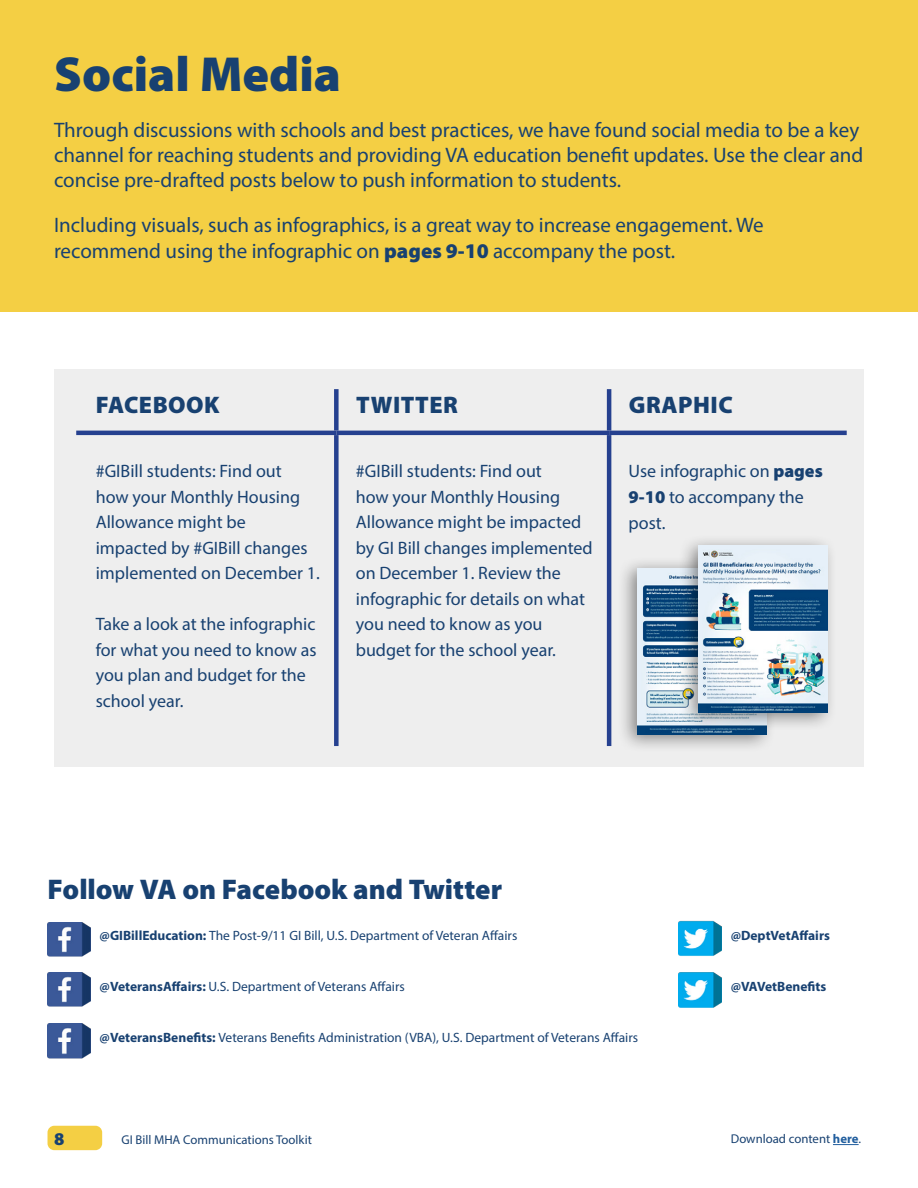
<style>
.page{position:relative;width:918px;height:1188px;background:#fff}
.page>*{position:absolute;margin:0;border:0;box-sizing:border-box;transform-origin:0 0}
.t1{font:900 49.5px "Myriad Pro";color:#184171}
.Subhead_1{font:900 28.5px "Myriad Pro";color:#184171}
.t2{font:900 24px "Myriad Pro";letter-spacing:.02em;color:#184171}
.Body_Copy__14{font:21px/25.2px "Myriad Pro";color:#184171}
.Body_Copy__Social_Ch{font:18px/25.5px "Myriad Pro";color:#184171}
.Paragraph_Style_3{font:18px/25.5px "Myriad Pro";color:#184171}
.t3{font:900 18px "Myriad Pro";color:#184171}
.Paragraph_Style_3-2{font:13.5px "Myriad Pro";color:#184171}
.Paragraph_Style_3-3{font:700 13.5px "Myriad Pro";color:#184171}
.Footer_On_White__R_A{font:12.75px "Myriad Pro";color:#184171}
.s1{font-weight:900}
.s2{font-weight:700}
.s3{font-weight:700;color:#215e9e}
</style>
<div class="page">
<div style="left:0;top:0;width:918px;height:311px;background:#f4cf44"></div>
<div style="left:48px;top:1126px;width:54px;height:24px;background:#f4cf44;border-radius:7px"></div>
<div style="left:54px;top:369px;width:810px;height:398px;background:#eee"></div>
<div style="left:334px;top:389px;width:5px;height:42px;background:#25408f"></div>
<hr style="left:607px;top:389px;width:4px;height:42px;background:#25408f">
<hr style="left:76px;top:431px;width:260px;height:4px;background:#25408f">
<hr style="left:336px;top:431px;width:273px;height:4px;background:#25408f">
<div style="left:334px;top:435px;width:5px;height:311px;background:#25408f"></div>
<hr style="left:609px;top:431px;width:238px;height:4px;background:#25408f">
<hr style="left:607px;top:435px;width:4px;height:311px;background:#25408f">
<img style="left:678px;top:921px;width:43px;height:35px">
<img style="left:678px;top:972px;width:43px;height:36px">
<img style="left:47px;top:922px;width:43px;height:35px">
<img style="left:47px;top:972px;width:43px;height:35px">
<img style="left:47px;top:1024px;width:43px;height:35px">
<div style="left:617px;top:556px;width:159px;height:197px;background:#000;opacity:.44"></div>
<img style="left:638px;top:568px;width:128px;height:166px">
<div style="left:678px;top:534px;width:159px;height:197px;background:#000;opacity:.44"></div>
<img style="left:699px;top:546px;width:129px;height:166px">
<svg style="left:833px;top:1144px;width:26px;height:1px"></svg>
<h1 class="t1" style="left:54px;top:46px;width:288px">Social Media</h1>
<p class="Body_Copy__14" style="left:54px;top:117px;width:811px">Through discussions with schools and best practices, we have found social media to be a key channel for reaching students and providing VA education benefit updates. Use the clear and concise pre-drafted posts below to push information to students.</p>
<p class="Body_Copy__14" style="left:54px;top:212px;width:711px">Including visuals, such as infographics, is a great way to increase engagement. We recommend using the infographic on <span class="s1">pages 9-10</span> accompany the post.</p>
<h2 class="t2" style="left:96px;top:391px;width:125px">FACEBOOK</h2>
<h2 class="t2" style="left:356px;top:391px;width:103px">TWITTER</h2>
<h2 class="t2" style="left:629px;top:391px;width:105px">GRAPHIC</h2>
<p class="Body_Copy__Social_Ch" style="left:96px;top:458px;width:226px">#GIBill students: Find out<br>how your Monthly Housing<br>Allowance might be impacted by #GIBill changes implemented on December 1.</p>
<p class="Body_Copy__Social_Ch" style="left:96px;top:611px;width:223px">Take a look at the infographic for what you need to know as you plan and budget for the school year.</p>
<p class="Paragraph_Style_3" style="left:356px;top:458px;width:238px">#GIBill students: Find out<br>how your Monthly Housing<br>Allowance might be impacted by GI Bill changes implemented on December 1. Review the infographic for details on what you need to know as you budget for the school year.</p>
<p class="Body_Copy__Social_Ch" style="left:629px;top:458px;width:196px">Use infographic on <span class="s1">pages<br>9-10</span> to accompany the post.</p>
<h2 class="Subhead_1" style="left:48px;top:873px;width:456px">Follow VA on Facebook and Twitter</h2>
<p class="Paragraph_Style_3-2" style="left:100px;top:927px;width:419px"><span class="s2">@GIBillEducation:</span> The Post-9/11 GI Bill, U.S. Department of Veteran Affairs</p>
<p class="Paragraph_Style_3-2" style="left:100px;top:978px;width:307px"><span class="s2">@VeteransAffairs:</span> U.S. Department of Veterans Affairs</p>
<p class="Paragraph_Style_3-2" style="left:100px;top:1029px;width:540px"><span class="s2">@VeteransBenefits:</span> Veterans Benefits Administration (VBA), U.S. Department of Veterans Affairs</p>
<p class="t3" style="left:54px;top:1128px;width:12px">8</p>
<p class="Footer_On_White__R_A" style="left:122px;top:1131px;width:192px">GI Bill MHA Communications Toolkit</p>
<p class="Paragraph_Style_3-3" style="left:731px;top:927px;width:101px">@DeptVetAffairs</p>
<p class="Paragraph_Style_3-3" style="left:731px;top:978px;width:97px">@VAVetBenefits</p>
<p class="Footer_On_White__R_A" style="left:731px;top:1131px;width:132px">Download content <span class="s3">here</span>.</p>
</div>
